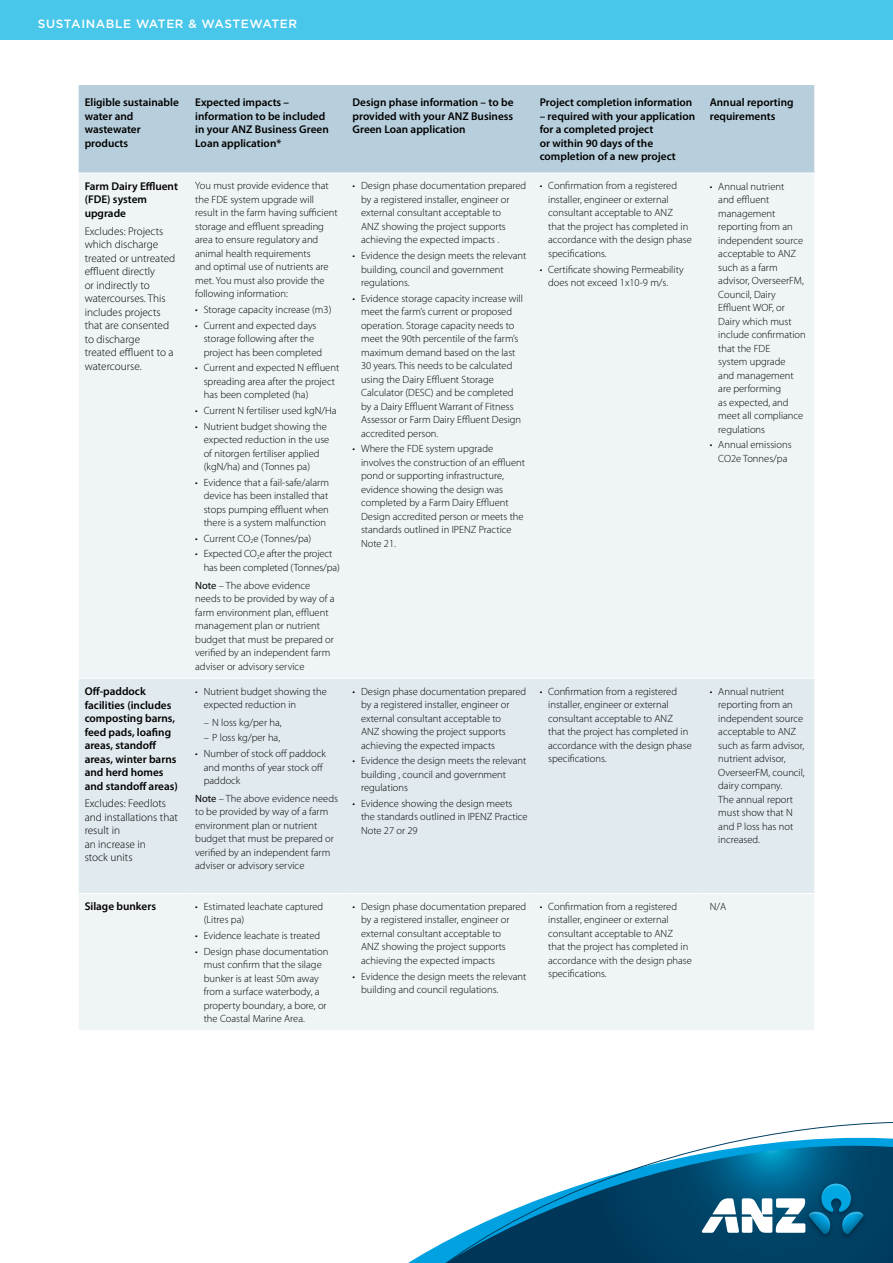
<style>
.page{position:relative;width:893px;height:1263px;background:#fff}
.page>*{position:absolute;margin:0;border:0;box-sizing:border-box;transform-origin:0 0}
.t1{font:500 12px "Gotham";letter-spacing:.05em;color:#fff}
.t2{font:600 11.25px/13.5px "Myriad Pro";color:#000}
.t3{font:300 11.25px/13.5px "Myriad Pro";color:#000}
.t4{font:300 10.5px/13.5px "Myriad Pro";color:#000}
.s1{font-weight:400}
</style>
<div class="page">
<div style="left:0;top:0;width:893px;height:40px;background:#49c7eb"></div>
<div style="left:79px;top:85px;width:735px;height:88px;background:#b7cfdc"></div>
<div style="left:79px;top:174px;width:735px;height:856px;background:#eff4f7"></div>
<div style="left:79px;top:679px;width:735px;height:214px;background:#e1eaef"></div>
<hr style="left:534px;top:678px;width:170px;height:1px;background:#fff">
<hr style="left:534px;top:893px;width:170px;height:1px;background:#fff">
<hr style="left:79px;top:678px;width:110px;height:1px;background:#fff">
<hr style="left:79px;top:893px;width:110px;height:1px;background:#fff">
<hr style="left:189px;top:678px;width:158px;height:1px;background:#fff">
<hr style="left:189px;top:893px;width:158px;height:1px;background:#fff">
<hr style="left:347px;top:678px;width:187px;height:1px;background:#fff">
<hr style="left:347px;top:893px;width:187px;height:1px;background:#fff">
<hr style="left:704px;top:678px;width:110px;height:1px;background:#fff">
<hr style="left:704px;top:893px;width:110px;height:1px;background:#fff">
<svg style="left:408px;top:1122px;width:485px;height:141px"></svg>
<img style="left:799px;top:1175px;width:75px;height:71px">
<svg style="left:702px;top:1183px;width:106px;height:51px"></svg>
<img style="left:808px;top:1183px;width:56px;height:51px">
<p class="t1" style="left:38px;top:16px;width:261px">SUSTAINABLE WATER &amp; WASTEWATER</p>
<p class="t2" style="left:85px;top:95px;width:96px">Eligible sustainable water and wastewater products</p>
<p class="t2" style="left:195px;top:95px;width:135px">Expected impacts – information to be included in your ANZ Business Green<br>Loan application*</p>
<p class="t2" style="left:353px;top:95px;width:162px;text-align:justify">Design phase information – to be provided with your ANZ Business Green Loan application</p>
<p class="t2" style="left:540px;top:95px;width:154px">Project completion information</p>
<p class="t2" style="left:540px;top:109px;width:157px">– required with your application for a completed project<br>or within 90 days of the completion of a new project</p>
<p class="t2" style="left:85px;top:179px;width:95px">Farm Dairy Effluent (FDE) system upgrade</p>
<p class="t3" style="left:85px;top:224px;width:92px">Excludes: Projects which discharge treated or untreated effluent directly<br>or indirectly to watercourses. This includes projects that are consented to discharge<br>treated effluent to a watercourse.</p>
<p class="t4" style="left:195px;top:179px;width:144px">You must provide evidence that the FDE system upgrade will result in the farm having sufficient storage and effluent spreading area to ensure regulatory and animal health requirements<br>and optimal use of nutrients are met. You must also provide the following information:</p>
<p class="t4" style="left:195px;top:303px;width:138px">• Storage capacity increase (m3)</p>
<p class="t4" style="left:204px;top:318px;width:120px;text-indent:-9px">• Current and expected days storage following after the project has been completed</p>
<p class="t4" style="left:204px;top:361px;width:137px;text-indent:-9px">• Current and expected N effluent spreading area after the project has been completed (ha)</p>
<p class="t4" style="left:195px;top:404px;width:143px">• Current N fertiliser used kgN/Ha</p>
<p class="t4" style="left:204px;top:419px;width:127px;text-indent:-9px">• Nutrient budget showing the expected reduction in the use of nitorgen fertiliser applied (kgN/ha) and (Tonnes pa)</p>
<p class="t4" style="left:204px;top:475px;width:127px;text-align:justify;text-indent:-9px">• Evidence that a fail-safe/alarm device has been installed that stops pumping effluent when there is a system malfunction</p>
<p class="t4" style="left:195px;top:531px;width:118px">• Current CO<sub>2</sub>e (Tonnes/pa)</p>
<p class="t4" style="left:204px;top:547px;width:138px;text-indent:-8px">• Expected CO<sub>2</sub>e after the project has been completed (Tonnes/pa)</p>
<p class="t4" style="left:195px;top:578px;width:141px"><span class="s1">Note</span> – The above evidence needs to be provided by way of a farm environment plan, effluent management plan or nutrient budget that must be prepared or verified by an independent farm adviser or advisory service</p>
<p class="t4" style="left:361px;top:179px;width:167px;text-indent:-9px">• Design phase documentation prepared by a registered installer, engineer or external consultant acceptable to<br>ANZ showing the project supports achieving the expected impacts .</p>
<p class="t4" style="left:361px;top:249px;width:167px;text-indent:-9px">• Evidence the design meets the relevant building, council and government regulations.</p>
<p class="t4" style="left:361px;top:291px;width:164px;text-indent:-9px">• Evidence storage capacity increase will meet the farm’s current or proposed operation. Storage capacity needs to meet the 90th percentile of the farm’s maximum demand based on the last 30 years. This needs to be calculated using the Dairy Effluent Storage Calculator (DESC) and be completed by a Dairy Effluent Warrant of Fitness Assessor or Farm Dairy Effluent Design accredited person.</p>
<p class="t4" style="left:361px;top:442px;width:165px;text-indent:-9px">• Where the FDE system upgrade involves the construction of an effluent pond or supporting infrastructure, evidence showing the design was completed by a Farm Dairy Effluent<br>Design accredited person or meets the standards outlined in IPENZ Practice<br>Note 21.</p>
<p class="t4" style="left:548px;top:179px;width:145px;text-indent:-9px">• Confirmation from a registered installer, engineer or external consultant acceptable to ANZ that the project has completed in accordance with the design phase specifications.</p>
<p class="t4" style="left:548px;top:262px;width:137px;text-indent:-9px">• Certificate showing Permeability does not exceed 1x10-9 m/s.</p>
<p class="t2" style="left:710px;top:95px;width:85px">Annual reporting requirements</p>
<p class="t4" style="left:718px;top:179px;width:89px;text-indent:-9px">• Annual nutrient<br>and effluent management reporting from an independent source acceptable to ANZ such as a farm advisor, OverseerFM,<br>Council, Dairy<br>Effluent WOF, or<br>Dairy which must include confirmation that the FDE<br>system upgrade<br>and management are performing<br>as expected, and meet all compliance regulations</p>
<p class="t4" style="left:710px;top:438px;width:83px;text-align:center">• Annual emissions<br>CO2e Tonnes/pa</p>
<p class="t2" style="left:85px;top:684px;width:95px">Off-paddock facilities (includes composting barns, feed pads, loafing areas, standoff areas, winter barns and herd homes and standoff areas)</p>
<p class="t3" style="left:85px;top:797px;width:95px">Excludes: Feedlots and installations that result in<br>an increase in<br>stock units</p>
<p class="t4" style="left:204px;top:684px;width:125px;text-indent:-9px">• Nutrient budget showing the expected reduction in</p>
<p class="t4" style="left:204px;top:715px;width:79px">– N loss kg/per ha,</p>
<p class="t4" style="left:204px;top:731px;width:78px">– P loss kg/per ha,</p>
<p class="t4" style="left:204px;top:747px;width:124px;text-indent:-9px">• Number of stock off paddock and months of year stock off paddock</p>
<p class="t4" style="left:195px;top:791px;width:144px"><span class="s1">Note</span> – The above evidence needs to be provided by way of a farm environment plan or nutrient budget that must be prepared or verified by an independent farm adviser or advisory service</p>
<p class="t2" style="left:85px;top:900px;width:73px">Silage bunkers</p>
<p class="t4" style="left:204px;top:899px;width:121px;text-indent:-9px">• Estimated leachate captured (Litres pa)</p>
<p class="t4" style="left:195px;top:929px;width:127px">• Evidence leachate is treated</p>
<p class="t4" style="left:204px;top:944px;width:126px;text-indent:-9px">• Design phase documentation must confirm that the silage bunker is at least 50m away from a surface waterbody, a property boundary, a bore, or the Coastal Marine Area.</p>
<p class="t4" style="left:361px;top:684px;width:167px;text-indent:-9px">• Design phase documentation prepared by a registered installer, engineer or external consultant acceptable to<br>ANZ showing the project supports achieving the expected impacts</p>
<p class="t4" style="left:361px;top:754px;width:167px;text-indent:-9px">• Evidence the design meets the relevant building , council and government regulations</p>
<p class="t4" style="left:361px;top:796px;width:168px;text-indent:-9px">• Evidence showing the design meets the standards outlined in IPENZ Practice<br>Note 27 or 29</p>
<p class="t4" style="left:548px;top:684px;width:145px;text-indent:-9px">• Confirmation from a registered installer, engineer or external consultant acceptable to ANZ that the project has completed in accordance with the design phase specifications.</p>
<p class="t4" style="left:718px;top:684px;width:88px;text-indent:-9px">• Annual nutrient reporting from an independent source acceptable to ANZ such as farm advisor, nutrient advisor,<br>OverseerFM, council, dairy company.<br>The annual report must show that N and P loss has not increased.</p>
<p class="t4" style="left:361px;top:899px;width:167px;text-indent:-9px">• Design phase documentation prepared by a registered installer, engineer or external consultant acceptable to<br>ANZ showing the project supports achieving the expected impacts</p>
<p class="t4" style="left:361px;top:969px;width:167px;text-indent:-9px">• Evidence the design meets the relevant building and council regulations.</p>
<p class="t4" style="left:548px;top:899px;width:145px;text-indent:-9px">• Confirmation from a registered installer, engineer or external consultant acceptable to ANZ that the project has completed in accordance with the design phase specifications.</p>
<p class="t4" style="left:710px;top:899px;width:18px">N/A</p>
</div>
